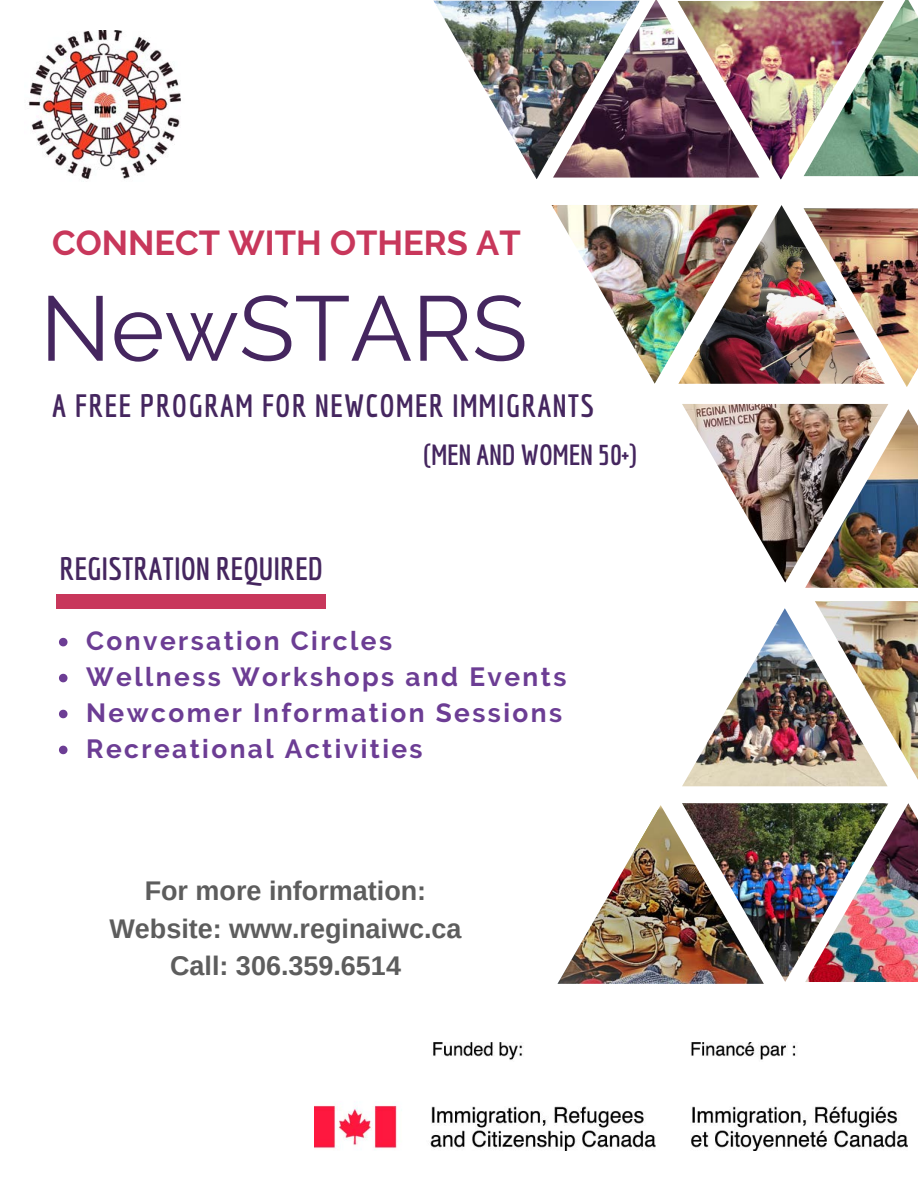
<style>
.page{position:relative;width:918px;height:1188px;background:#fff}
.page>*{position:absolute;margin:0;border:0;box-sizing:border-box;transform-origin:0 0}
.t1{font:91.5px "Raleway";color:#45265f}
.t2{font:700 34.5px "Raleway";color:#c8375b}
.t3{font:700 31.5px "Economica";letter-spacing:.04em;color:#45265f}
.t4{font:700 31.5px "Economica";color:#45265f}
.t5{font:700 28.5px "Economica";color:#45265f}
.t6{font:700 27px/37.7px "Arimo";color:#5d5d5d;text-align:center}
.t7{font:700 26.25px/36px "Raleway";letter-spacing:.095em;color:#6c3d94}
</style>
<div class="page">
<img style="left:434px;top:1px;width:119px;height:178px">
<div style="left:56px;top:594px;width:269px;height:14px;background:#c8375b"></div>
<img style="left:28px;top:31px;width:153px;height:149px">
<img style="left:553px;top:0;width:125px;height:178px">
<img style="left:805px;top:409px;width:113px;height:179px">
<img style="left:552px;top:205px;width:126px;height:179px">
<img style="left:884px;top:0;width:34px;height:176px">
<img style="left:678px;top:1px;width:206px;height:179px">
<img style="left:888px;top:803px;width:30px;height:179px">
<img style="left:885px;top:208px;width:33px;height:179px">
<img style="left:682px;top:803px;width:206px;height:179px">
<img style="left:682px;top:608px;width:206px;height:178px">
<img style="left:815px;top:601px;width:103px;height:179px">
<img style="left:682px;top:404px;width:206px;height:179px">
<img style="left:678px;top:205px;width:207px;height:179px">
<img style="left:558px;top:805px;width:206px;height:179px">
<svg style="left:59px;top:638px;width:9px;height:8px"></svg>
<svg style="left:59px;top:674px;width:9px;height:8px"></svg>
<svg style="left:59px;top:710px;width:9px;height:8px"></svg>
<svg style="left:59px;top:746px;width:9px;height:8px"></svg>
<img style="left:314px;top:1042px;width:593px;height:108px">
<h2 class="t2" style="left:52px;top:223px;width:470px">CONNECT WITH OTHERS AT</h2>
<h1 class="t1" style="left:40px;top:275px;width:489px">NewSTARS</h1>
<p class="t3" style="left:52px;top:387px;width:544px">A FREE PROGRAM FOR NEWCOMER IMMIGRANTS</p>
<p class="t5" style="left:424px;top:438px;width:215px">(MEN AND WOMEN 50+)</p>
<p class="t4" style="left:60px;top:551px;width:265px">REGISTRATION REQUIRED</p>
<p class="t7" style="left:86px;top:623px;width:482px">Conversation Circles<br>Wellness Workshops and Events<br>Newcomer Information Sessions<br>Recreational Activities</p>
<p class="t6" style="left:109px;top:872px;width:354px">For more information:<br>Website: www.reginaiwc.ca<br>Call: 306.359.6514</p>
</div>
